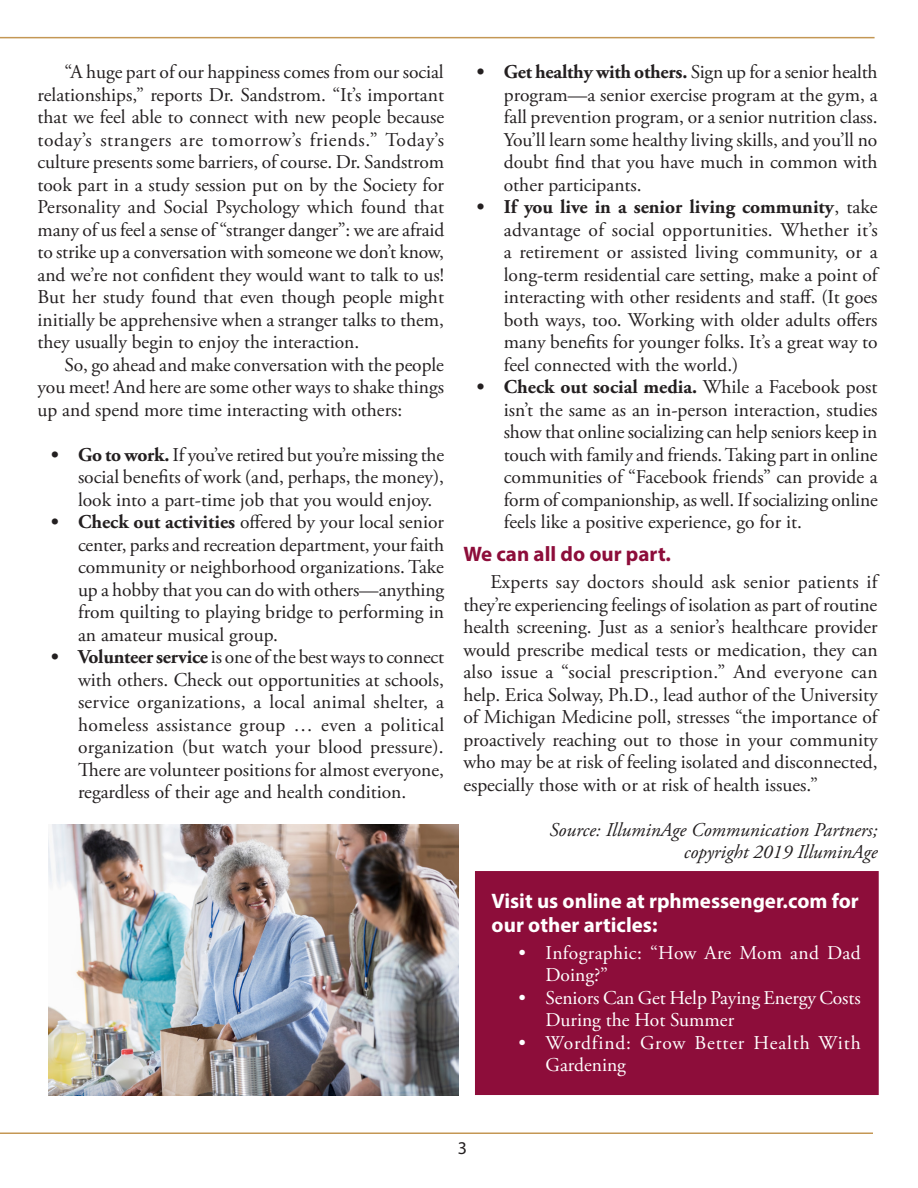
<style>
.page{position:relative;width:918px;height:1188px;background:#fff}
.page>*{position:absolute;margin:0;border:0;box-sizing:border-box;transform-origin:0 0}
.subhead{font:700 21px/24px "Myriad Pro";color:#fff}
.t1{font:700 21px "Myriad Pro";color:#8d0d3a}
.Body_text{font:19.5px/22.5px "Adobe Garamond Pro";color:#231f20;text-align:justify}
.t2{font:italic 19.5px/22.5px "Adobe Garamond Pro";color:#231f20;text-align:right}
.t3{font:19.5px/22.5px "Adobe Garamond Pro";color:#fff}
.t4{font:19.5px/22.5px "Adobe Garamond Pro";letter-spacing:.04em;color:#fff}
.t5{font:19.5px/22.5px "Adobe Garamond Pro";letter-spacing:.02em;color:#fff}
.t6{font:18px "Myriad Pro";color:#231f20}
.s1{font-weight:700}
</style>
<div class="page">
<hr style="left:0;top:1132px;width:873px;height:2px;background:#c49754">
<hr style="left:0;top:37px;width:875px;height:1px;background:#c49754">
<img style="left:48px;top:825px;width:410px;height:270px">
<div style="left:475px;top:871px;width:404px;height:224px;background:#8d0d3a"></div>
<p class="Body_text" style="left:38px;top:61px;width:408px;text-indent:27px">“A huge part of our happiness comes from our social relationships,” reports Dr. Sandstrom. “It’s important that we feel able to connect with new people because today’s strangers are tomorrow’s friends.” Today’s culture presents some barriers, of course. Dr. Sandstrom took part in a study session put on by the Society for Personality and Social Psychology which found that many of us feel a sense of “stranger danger”: we are afraid to strike up a conversation with someone we don’t know, and we’re not confident they would want to talk to us!<br>But her study found that even though people might initially be apprehensive when a stranger talks to them, they usually begin to enjoy the interaction.</p>
<p class="Body_text" style="left:38px;top:354px;width:408px;text-indent:27px">So, go ahead and make conversation with the people you meet! And here are some other ways to shake things up and spend more time interacting with others:</p>
<p class="Body_text" style="left:78px;top:444px;width:368px;text-indent:-27px"><span class="s1">• Go to work.</span> If you’ve retired but you’re missing the social benefits of work (and, perhaps, the money), look into a part-time job that you would enjoy.</p>
<p class="Body_text" style="left:78px;top:511px;width:368px;text-indent:-27px"><span class="s1">• Check out activities</span> offered by your local senior center, parks and recreation department, your faith community or neighborhood organizations. Take up a hobby that you can do with others—anything from quilting to playing bridge to performing in an amateur musical group.</p>
<p class="Body_text" style="left:78px;top:646px;width:368px;text-indent:-27px"><span class="s1">• Volunteer service</span> is one of the best ways to connect with others. Check out opportunities at schools, service organizations, a local animal shelter, a homeless assistance group … even a political organization (but watch your blood pressure).<br>There are volunteer positions for almost everyone, regardless of their age and health condition.</p>
<p class="Body_text" style="left:504px;top:61px;width:375px;text-indent:-27px"><span class="s1">• Get healthy with others.</span> Sign up for a senior health program—a senior exercise program at the gym, a fall prevention program, or a senior nutrition class.<br>You’ll learn some healthy living skills, and you’ll no doubt find that you have much in common with other participants.</p>
<p class="Body_text" style="left:504px;top:196px;width:375px;text-indent:-27px"><span class="s1">• If you live in a senior living community</span>, take advantage of social opportunities. Whether it’s a retirement or assisted living community, or a long-term residential care setting, make a point of interacting with other residents and staff. (It goes both ways, too. Working with older adults offers many benefits for younger folks. It’s a great way to feel connected with the world.)</p>
<p class="Body_text" style="left:504px;top:376px;width:375px;text-indent:-27px"><span class="s1">• Check out social media.</span> While a Facebook post isn’t the same as an in-person interaction, studies show that online socializing can help seniors keep in touch with family and friends. Taking part in online communities of “Facebook friends” can provide a form of companionship, as well. If socializing online feels like a positive experience, go for it.</p>
<p class="t1" style="left:463px;top:540px;width:209px">We can all do our part.</p>
<p class="Body_text" style="left:463px;top:571px;width:416px;text-indent:27px">Experts say doctors should ask senior patients if they’re experiencing feelings of isolation as part of routine health screening. Just as a senior’s healthcare provider would prescribe medical tests or medication, they can also issue a “social prescription.” And everyone can help. Erica Solway, Ph.D., lead author of the University of Michigan Medicine poll, stresses “the importance of proactively reaching out to those in your community who may be at risk of feeling isolated and disconnected, especially those with or at risk of health issues.”</p>
<p class="t2" style="left:549px;top:819px;width:330px">Source: IlluminAge Communication Partners; copyright 2019 IlluminAge</p>
<p class="subhead" style="left:492px;top:888px;width:369px">Visit us online at rphmessenger.com for our other articles:</p>
<p class="t5" style="left:546px;top:942px;width:317px;text-indent:-27px">• Infographic: “How Are Mom and Dad<br>Doing?”</p>
<p class="t3" style="left:546px;top:987px;width:317px;text-indent:-27px">• Seniors Can Get Help Paying Energy Costs<br>During the Hot Summer</p>
<p class="t4" style="left:546px;top:1032px;width:317px;text-indent:-27px">• Wordfind: Grow Better Health With<br>Gardening</p>
<p class="t6" style="left:458px;top:1136px;width:11px">3</p>
</div>
